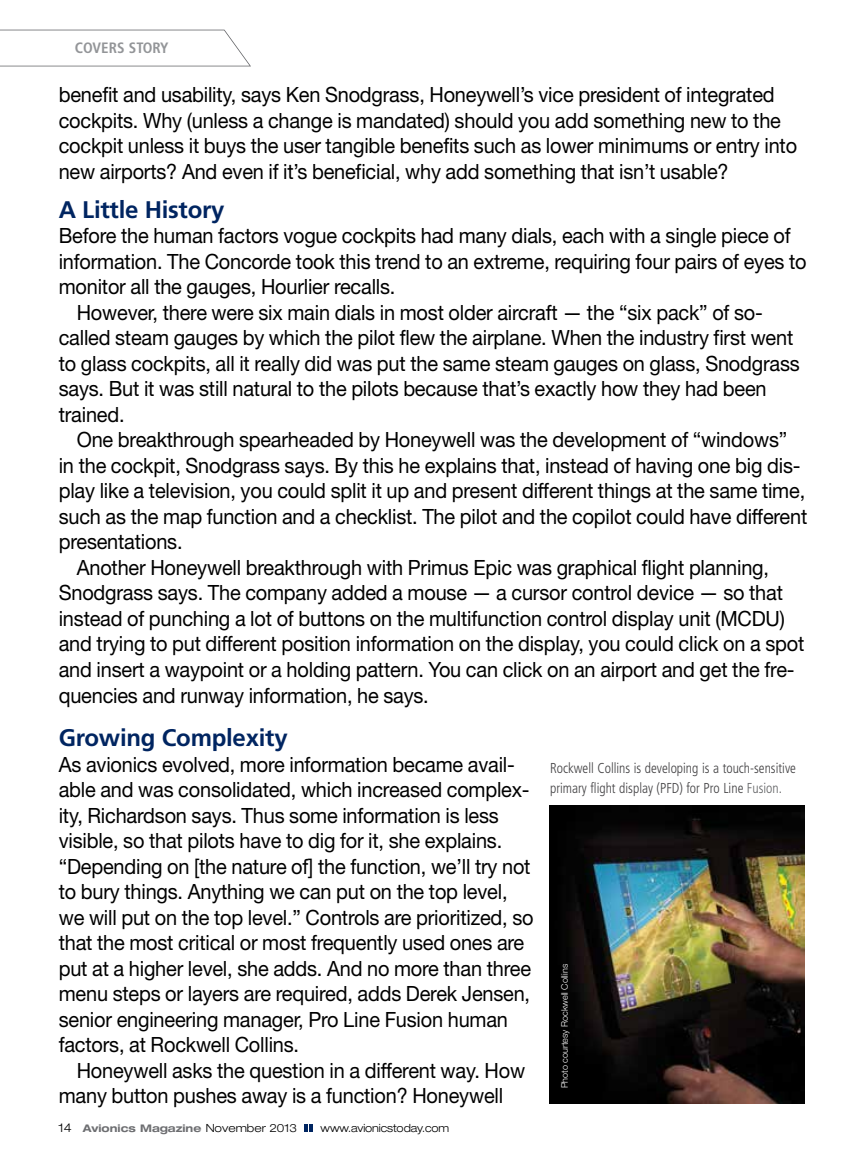
<style>
.page{position:relative;width:851px;height:1162px;background:#fff}
.page>*{position:absolute;margin:0;border:0;box-sizing:border-box;transform-origin:0 0}
.t1{font:700 24px "Frutiger LT Std";letter-spacing:-.01em;color:#002561}
.t2{font:21px/25.5px "Helvetica Neue LT Std";letter-spacing:-.01em;color:#000;scale:.95 1}
.t3{font:700 condensed 15px "Frutiger LT Std";color:#939598}
.t4{font:300 condensed 14.4px/19.5px "Frutiger LT Std";color:#414042;scale:.94 1}
.t5{font:300 expanded 11.25px "Helvetica Neue LT Std";letter-spacing:-.01em;color:#000;scale:.95 1}
.t6{font:700 expanded 10.5px "Helvetica Neue LT Std";color:#6d6e71}
.t7{font:300 9px "Helvetica Neue LT Std";color:#fff}
.s1{color:#636466}
.s2{font-weight:300;font-size:12px;color:#000}
.s3{font-weight:300;font-size:11.25px;color:#000}
</style>
<div class="page">
<svg style="left:304px;top:1124px;width:8px;height:7px"></svg>
<svg style="left:0;top:30px;width:251px;height:36px"></svg>
<img style="left:549px;top:805px;width:255px;height:297px">
<p class="t3" style="left:75px;top:39px;width:95px">COVERS STORY</p>
<p class="t2" style="left:59px;top:81px;width:778px">benefit and usability, says Ken Snodgrass, Honeywell’s vice president of integrated cockpits. Why (unless a change is mandated) should you add something new to the cockpit unless it buys the user tangible benefits such as lower minimums or entry into new airports? And even if it’s beneficial, why add something that isn’t usable?</p>
<p class="t1" style="left:59px;top:195px;width:167px">A Little History</p>
<p class="t2" style="left:59px;top:223px;width:771px">Before the human factors vogue cockpits had many dials, each with a single piece of</p>
<p class="t2" style="left:59px;top:248px;width:788px">information. The Concorde took this trend to an extreme, requiring four pairs of eyes to</p>
<p class="t2" style="left:59px;top:274px;width:356px">monitor all the gauges, Hourlier recalls.</p>
<p class="t2" style="left:77px;top:299px;width:723px">However, there were six main dials in most older aircraft — the “six pack” of so-</p>
<p class="t2" style="left:59px;top:325px;width:774px">called steam gauges by which the pilot flew the airplane. When the industry first went</p>
<p class="t2" style="left:59px;top:350px;width:781px">to glass cockpits, all it really did was put the same steam gauges on glass, Snodgrass</p>
<p class="t2" style="left:59px;top:375px;width:746px">says. But it was still natural to the pilots because that’s exactly how they had been</p>
<p class="t2" style="left:59px;top:401px;width:71px">trained.</p>
<p class="t2" style="left:77px;top:426px;width:749px">One breakthrough spearheaded by Honeywell was the development of “windows”</p>
<p class="t2" style="left:59px;top:452px;width:782px">in the cockpit, Snodgrass says. By this he explains that, instead of having one big dis-</p>
<p class="t2" style="left:59px;top:477px;width:787px">play like a television, you could split it up and present different things at the same time,</p>
<p class="t2" style="left:59px;top:503px;width:789px">such as the map function and a checklist. The pilot and the copilot could have different</p>
<p class="t2" style="left:59px;top:528px;width:132px">presentations.</p>
<p class="t2" style="left:77px;top:554px;width:730px">Another Honeywell breakthrough with Primus Epic was graphical flight planning,</p>
<p class="t2" style="left:59px;top:579px;width:763px">Snodgrass says. The company added a mouse — a cursor control device — so that</p>
<p class="t2" style="left:59px;top:605px;width:766px">instead of punching a lot of buttons on the multifunction control display unit (MCDU)</p>
<p class="t2" style="left:59px;top:630px;width:786px">and trying to put different position information on the display, you could click on a spot</p>
<p class="t2" style="left:59px;top:656px;width:776px">and insert a waypoint or a holding pattern. You can click on an airport and get the fre-</p>
<p class="t2" style="left:59px;top:681px;width:391px">quencies and runway information, he says.</p>
<p class="t1" style="left:59px;top:723px;width:230px">Growing Complexity</p>
<p class="t2" style="left:59px;top:751px;width:501px">As avionics evolved, more information became avail&shy;able and was consolidated, which increased complex&shy;ity, Richardson says. Thus some information is less visible, so that pilots have to dig for it, she explains. “Depending on [the nature of] the function, we’ll try not to bury things. Anything we can put on the top level, we will put on the top level.” Controls are prioritized, so that the most critical or most frequently used ones are put at a higher level, she adds. And no more than three menu steps or layers are required, adds Derek Jensen, senior engineering manager, Pro Line Fusion human factors, at Rockwell Collins.</p>
<p class="t2" style="left:59px;top:1057px;width:492px;text-indent:18px">Honeywell asks the question in a different way. How many button pushes away is a function? Honeywell</p>
<p class="t4" style="left:550px;top:758px;width:263px">Rockwell Collins is developing is a touch-sensitive primary flight display (PFD) for Pro Line <span class="s1">Fusion.</span></p>
<p class="t7" style="left:559px;top:1087px;width:126px;rotate:-90deg">Photo courtesy Rockwell Collins</p>
<p class="t6" style="left:59px;top:1120px;width:240px"><span class="s2">14</span> Avionics Magazine <span class="s3">November 2013</span></p>
<p class="t5" style="left:320px;top:1120px;width:137px">www.avionicstoday.com</p>
</div>
